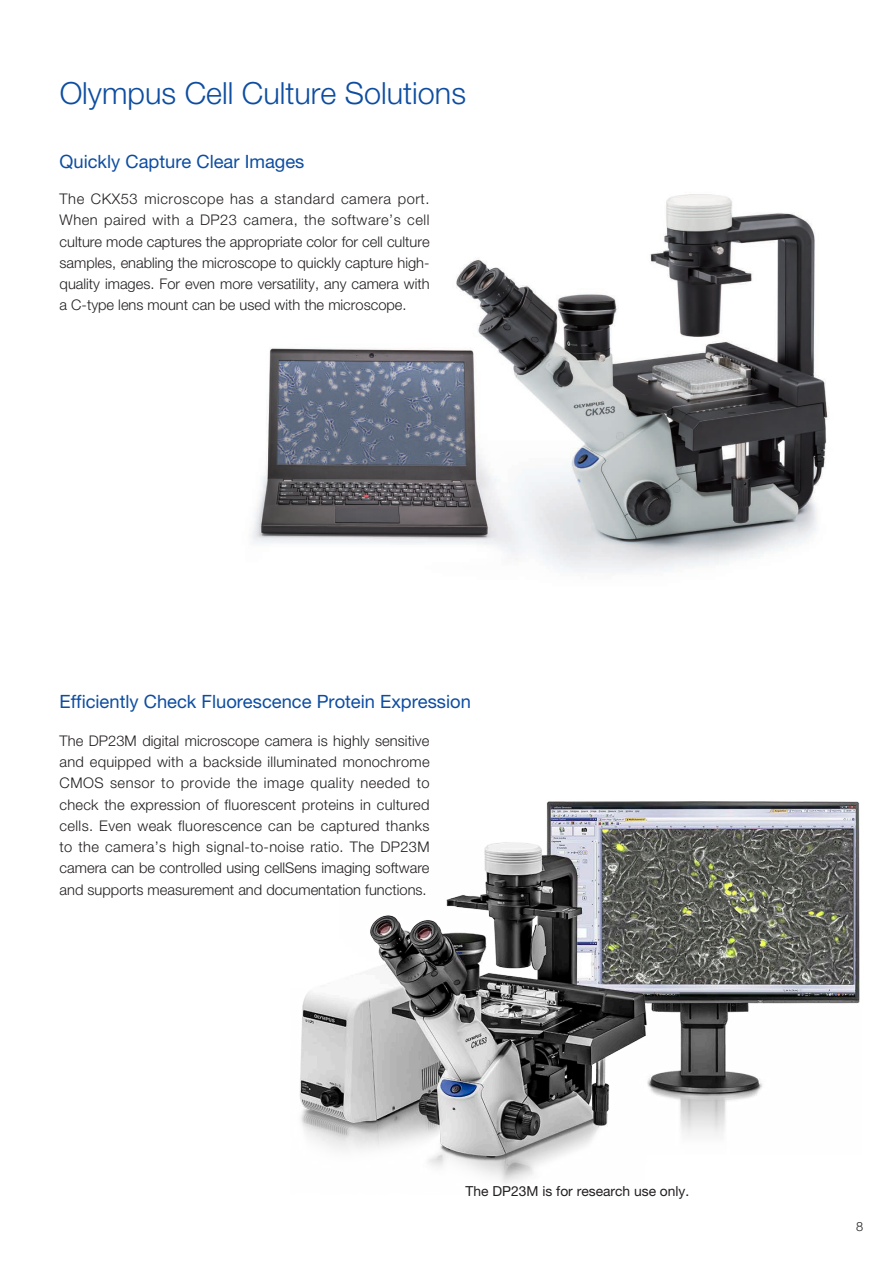
<style>
.page{position:relative;width:893px;height:1263px;background:#fff}
.page>*{position:absolute;margin:0;border:0;box-sizing:border-box;transform-origin:0 0}
.t1{font:300 30.6px "Helvetica Neue LT Std";color:#0d4da1}
.t2{font:18.3px "Helvetica Neue LT Std";color:#0d4da1}
.t3{font:300 14.7px/21.3px "Helvetica Neue LT Std";color:#231f20;text-align:justify}
.t4{font:13.8px "Helvetica Neue LT Std";color:#231f20}
.t5{font:300 12.75px "Helvetica Neue LT Std";color:#231f20}
</style>
<div class="page">
<img style="left:251px;top:194px;width:577px;height:379px">
<img style="left:299px;top:801px;width:561px;height:383px">
<h1 class="t1" style="left:60px;top:74px;width:408px">Olympus Cell Culture Solutions</h1>
<p class="t2" style="left:60px;top:151px;width:246px">Quickly Capture Clear Images</p>
<p class="t3" style="left:60px;top:188px;width:371px">The CKX53 microscope has a standard camera port.<br>When paired with a DP23 camera, the software’s cell culture mode captures the appropriate color for cell culture samples, enabling the microscope to quickly capture high&shy;quality images. For even more versatility, any camera with a C-type lens mount can be used with the microscope.</p>
<p class="t2" style="left:60px;top:691px;width:413px">Efficiently Check Fluorescence Protein Expression</p>
<p class="t3" style="left:60px;top:729px;width:372px">The DP23M digital microscope camera is highly sensitive and equipped with a backside illuminated monochrome CMOS sensor to provide the image quality needed to check the expression of fluorescent proteins in cultured cells. Even weak fluorescence can be captured thanks to the camera’s high signal-to-noise ratio. The DP23M camera can be controlled using cellSens imaging software and supports measurement and documentation functions.</p>
<p class="t4" style="left:466px;top:1183px;width:225px">The DP23M is for research use only.</p>
<p class="t5" style="left:856px;top:1219px;width:9px">8</p>
</div>
